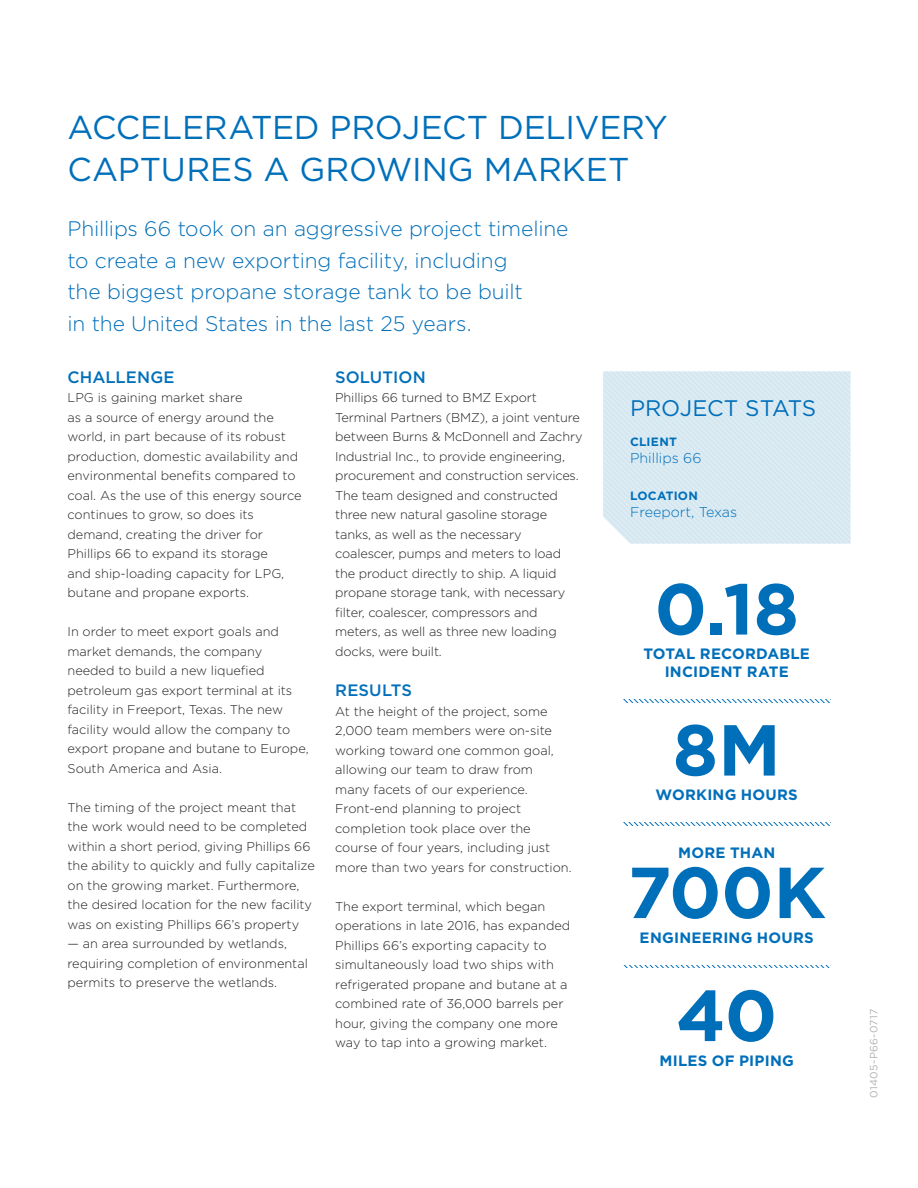
<style>
.page{position:relative;width:918px;height:1188px;background:#fff}
.page>*{position:absolute;margin:0;border:0;box-sizing:border-box;transform-origin:0 0}
.t1{font:700 72px "Gotham";letter-spacing:-.005em;color:#006fba}
.t2{font:33px/42px "Gotham";letter-spacing:-.005em;color:#006fba}
.t3{font:22.5px "Gotham";letter-spacing:-.01em;color:#006fba}
.t4{font:300 21px/31.5px "Gotham";letter-spacing:-.005em;color:#006fba}
.t5{font:500 16.5px "Gotham";letter-spacing:.005em;color:#006fba}
.t6{font:700 15px/18px "Gotham";letter-spacing:.015em;color:#006fba;text-align:center}
.t7{font:300 14.25px "Gotham";color:#006fba}
.t8{font:300 12.75px/19.5px "Gotham";color:#231f20}
.t9{font:700 12px "Gotham";letter-spacing:.015em;color:#006fba}
.t10{font:10.5px "Gotham";letter-spacing:.025em;color:#b3b2b1}
</style>
<div class="page">
<svg style="left:603px;top:371px;width:248px;height:173px;background:#d9e9f2"></svg>
<svg style="left:624px;top:700px;width:205px;height:2px"></svg>
<svg style="left:624px;top:823px;width:205px;height:2px"></svg>
<svg style="left:623px;top:965px;width:207px;height:3px"></svg>
<h2 class="t2" style="left:68px;top:106px;width:602px">ACCELERATED PROJECT DELIVERY<br>CAPTURES A GROWING MARKET</h2>
<h3 class="t4" style="left:68px;top:213px;width:503px">Phillips 66 took on an aggressive project timeline to create a new exporting facility, including<br>the biggest propane storage tank to be built<br>in the United States in the last 25 years.</h3>
<p class="t5" style="left:68px;top:366px;width:109px">CHALLENGE</p>
<p class="t8" style="left:68px;top:388px;width:236px">LPG is gaining market share<br>as a source of energy around the world, in part because of its robust production, domestic availability and environmental benefits compared to coal. As the use of this energy source continues to grow, so does its demand, creating the driver for Phillips 66 to expand its storage<br>and ship-loading capacity for LPG, butane and propane exports.</p>
<p class="t8" style="left:68px;top:622px;width:243px">In order to meet export goals and market demands, the company needed to build a new liquefied petroleum gas export terminal at its facility in Freeport, Texas. The new facility would allow the company to export propane and butane to Europe,<br>South America and Asia.</p>
<p class="t8" style="left:68px;top:797px;width:249px">The timing of the project meant that the work would need to be completed within a short period, giving Phillips 66 the ability to quickly and fully capitalize on the growing market. Furthermore, the desired location for the new facility was on existing Phillips 66’s property</p>
<p class="t8" style="left:68px;top:934px;width:242px">— an area surrounded by wetlands, requiring completion of environmental permits to preserve the wetlands.</p>
<p class="t5" style="left:335px;top:366px;width:92px">SOLUTION</p>
<p class="t8" style="left:335px;top:388px;width:249px">Phillips 66 turned to BMZ Export Terminal Partners (BMZ), a joint venture between Burns &amp; McDonnell and Zachry Industrial Inc., to provide engineering, procurement and construction services.<br>The team designed and constructed three new natural gasoline storage tanks, as well as the necessary coalescer, pumps and meters to load the product directly to ship. A liquid propane storage tank, with necessary filter, coalescer, compressors and meters, as well as three new loading docks, were built.</p>
<p class="t5" style="left:335px;top:680px;width:78px">RESULTS</p>
<p class="t8" style="left:335px;top:701px;width:238px">At the height of the project, some<br>2,000 team members were on-site working toward one common goal, allowing our team to draw from<br>many facets of our experience.<br>Front-end planning to project completion took place over the course of four years, including just more than two years for construction.</p>
<p class="t8" style="left:335px;top:896px;width:237px">The export terminal, which began operations in late 2016, has expanded Phillips 66’s exporting capacity to simultaneously load two ships with refrigerated propane and butane at a combined rate of 36,000 barrels per hour, giving the company one more way to tap into a growing market.</p>
<h3 class="t3" style="left:630px;top:394px;width:188px">PROJECT STATS</h3>
<p class="t9" style="left:630px;top:434px;width:48px">CLIENT</p>
<p class="t7" style="left:630px;top:449px;width:73px">Phillips 66</p>
<p class="t9" style="left:630px;top:487px;width:69px">LOCATION</p>
<p class="t7" style="left:630px;top:503px;width:109px">Freeport, Texas</p>
<h1 class="t1" style="left:654px;top:561px;width:146px">0.18</h1>
<p class="t6" style="left:643px;top:645px;width:168px">TOTAL RECORDABLE<br>INCIDENT RATE</p>
<h1 class="t1" style="left:673px;top:702px;width:110px">8M</h1>
<p class="t6" style="left:656px;top:786px;width:144px">WORKING HOURS</p>
<p class="t6" style="left:678px;top:844px;width:98px">MORE THAN</p>
<h1 class="t1" style="left:627px;top:845px;width:200px">700K</h1>
<p class="t6" style="left:640px;top:928px;width:176px">ENGINEERING HOURS</p>
<h1 class="t1" style="left:676px;top:968px;width:103px">40</h1>
<p class="t6" style="left:660px;top:1051px;width:136px">MILES OF PIPING</p>
<p class="t10" style="left:867px;top:1098px;width:91px;rotate:-90deg">01405-P66-0717</p>
</div>
